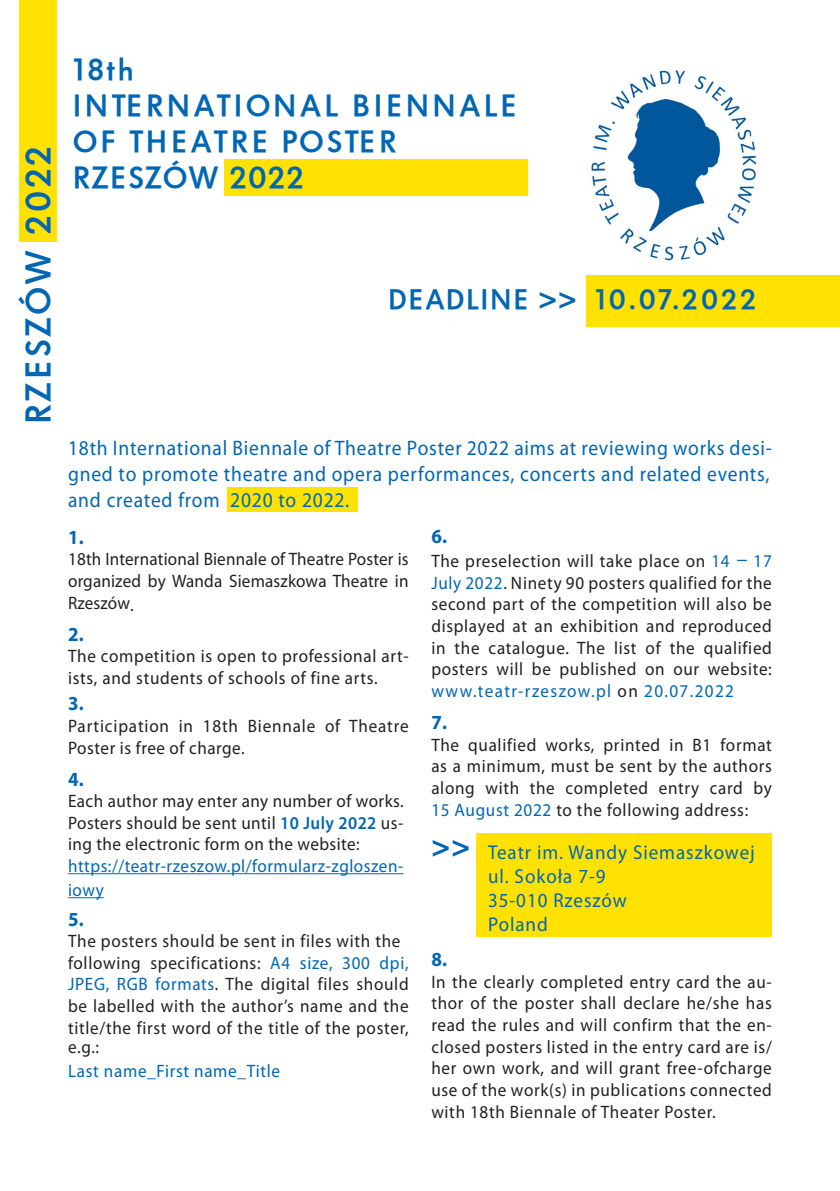
<style>
.page{position:relative;width:840px;height:1191px;background:#fff}
.page>*{position:absolute;margin:0;border:0;box-sizing:border-box;transform-origin:0 0}
.t1{font:34.2px "VW Headline Sb PL Normal";letter-spacing:.08em;color:#0166b3}
.t2{font:30px/36px "VW Headline Sb PL Normal";letter-spacing:.11em;color:#0166b3}
.t3{font:30px "VW Headline Sb PL Normal";letter-spacing:.09em;color:#0166b3}
.t4{font:30px "VW Headline Sb PL Normal";letter-spacing:.04em;color:#0166b3}
.t5{font:27.8px "VW Headline Sb PL Normal";color:#0166b3}
.t6{font:27.6px "VW Headline Sb PL Normal";letter-spacing:.07em;color:#0166b3}
.t7{font:21px/26px "Myriad Pro";letter-spacing:.04em;color:#0166b3;scale:.93 1}
.t8{font:20px "Myriad Pro";letter-spacing:.05em;color:#0166b3;scale:.95 1}
.t9{font:700 20px "Myriad Pro";color:#0166b3;scale:.95 1}
.t10{font:18px/21.6px "Myriad Pro";letter-spacing:.04em;color:#231f20;text-align:justify;scale:.95 1}
.t11{font:18px "Myriad Pro";letter-spacing:.04em;color:#0166b3;scale:.95 1}
.s1{color:#0166b3}
.s2{font-family:"Times New Roman";font-size:20px;color:#0166b3}
.s3{font-weight:600;color:#0166b3}
</style>
<div class="page">
<div style="left:227px;top:488px;width:130px;height:24px;background:#ffe201"></div>
<div style="left:224px;top:159px;width:303px;height:37px;background:#ffe201"></div>
<div style="left:476px;top:833px;width:295px;height:103px;background:#ffe201"></div>
<hr style="left:68px;top:873px;width:335px;height:1px;background:#0166b3">
<hr style="left:68px;top:897px;width:36px;height:1px;background:#0166b3">
<div style="left:19px;top:0;width:37px;height:241px;background:#ffe201"></div>
<img style="left:591px;top:70px;width:166px;height:191px">
<div style="left:586px;top:275px;width:253px;height:52px;background:#ffe201"></div>
<p class="t1" style="left:17px;top:424px;width:280px;rotate:-90deg">RZESZÓW 2022</p>
<p class="t2" style="left:73px;top:51px;width:445px">18th<br>INTERNATIONAL BIENNALE</p>
<p class="t3" style="left:73px;top:123px;width:325px">OF THEATRE POSTER</p>
<p class="t4" style="left:73px;top:159px;width:232px">RZESZÓW 2022</p>
<p class="t6" style="left:388px;top:282px;width:369px">DEADLINE &gt;&gt; 10.07.2022</p>
<p class="t7" style="left:68px;top:434px;width:757px">18th International Biennale of Theatre poster 2022 aims at reviewing works desi&shy;gned to promote theatre and opera performances, concerts and related events,</p>
<p class="t7" style="left:68px;top:486px;width:304px">and created from 2020 to 2022.</p>
<p class="t9" style="left:431px;top:523px;width:18px">6.</p>
<p class="t10" style="left:431px;top:550px;width:360px">The preselection will take place on <span class="s1">14</span> <span class="s2">̶</span> <span class="s1">17<br>July 2022</span>. Ninety 90 posters qualified for the second part of the competition will also be displayed at an exhibition and reproduced in the catalogue. The list of the qualified posters will be published on our website: <span class="s1">www.teatr-rzeszow.pl</span> on <span class="s1">20.07.2022</span></p>
<p class="t9" style="left:431px;top:709px;width:18px">7.</p>
<p class="t10" style="left:431px;top:733px;width:360px">The qualified works, printed in B1 format as a minimum, must be sent by the authors along with the completed entry card by <span class="s1">15 August 2022</span> to the following address:</p>
<p class="t8" style="left:488px;top:839px;width:282px">Teatr im. Wandy Siemaszkowej</p>
<p class="t8" style="left:488px;top:863px;width:125px">ul. Sokoła 7-9</p>
<p class="t8" style="left:488px;top:887px;width:147px">35-010 Rzeszów</p>
<p class="t8" style="left:488px;top:911px;width:64px">Poland</p>
<p class="t9" style="left:431px;top:946px;width:18px">8.</p>
<p class="t10" style="left:431px;top:970px;width:360px">In the clearly completed entry card the au&shy;thor of the poster shall declare he/she has read the rules and will confirm that the en&shy;closed posters listed in the entry card are is/ her own work, and will grant free-ofcharge use of the work(s) in publications connected with 18th Biennale of Theater Poster.</p>
<p class="t9" style="left:68px;top:524px;width:18px">1.</p>
<p class="t10" style="left:68px;top:548px;width:360px">18th International Biennale of Theatre Poster is organized by Wanda Siemaszkowa Theatre in Rzeszów.</p>
<p class="t9" style="left:68px;top:621px;width:18px">2.</p>
<p class="t10" style="left:68px;top:645px;width:360px">The competition is open to professional art&shy;ists, and students of schools of fine arts.</p>
<p class="t9" style="left:68px;top:690px;width:18px">3.</p>
<p class="t10" style="left:68px;top:714px;width:360px">Participation in 18th Biennale of Theatre<br>Poster is free of charge.</p>
<p class="t9" style="left:68px;top:765px;width:18px">4.</p>
<p class="t10" style="left:68px;top:790px;width:354px">Each author may enter any number of works.</p>
<p class="t10" style="left:68px;top:811px;width:354px;text-align:left">Posters should be sent until <span class="s3">10 July 2022</span> us&shy;ing the electronic form on the website: <span class="s1">https://teatr-rzeszow.pl/formularz-zgloszen-</span></p>
<p class="t11" style="left:68px;top:878px;width:39px">iowy</p>
<p class="t9" style="left:68px;top:906px;width:18px">5.</p>
<p class="t10" style="left:68px;top:930px;width:351px">The posters should be sent in files with the</p>
<p class="t10" style="left:68px;top:951px;width:360px">following specifications: <span class="s1">A4 size, 300 dpi, JPEG, RGB formats</span>. The digital files should be labelled with the author’s name and the title/the first word of the title of the poster,</p>
<p class="t10" style="left:68px;top:1036px;width:34px">e.g.:</p>
<p class="t11" style="left:68px;top:1059px;width:224px">Last name_First name_Title</p>
<p class="t5" style="left:431px;top:830px;width:40px">&gt;&gt;</p>
</div>
